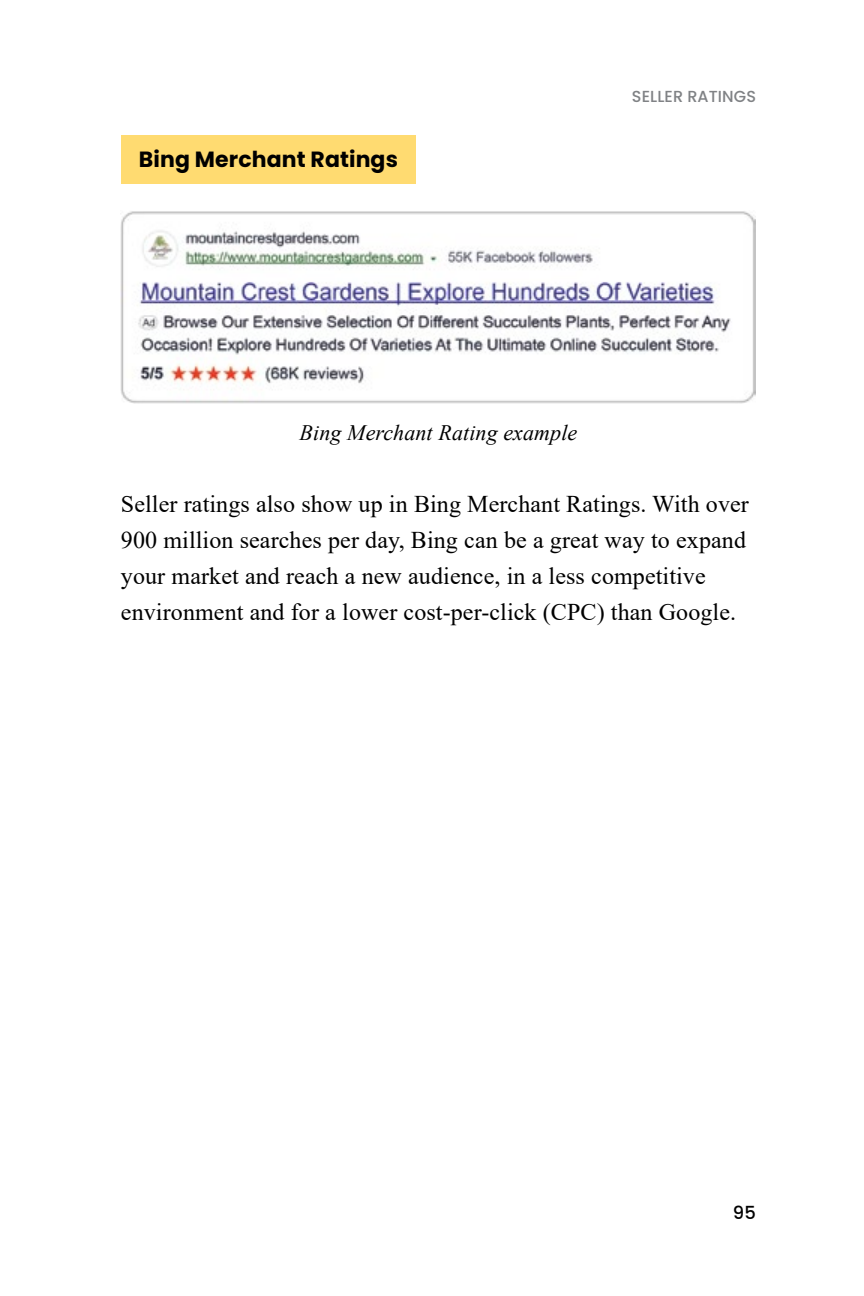
<style>
.page{position:relative;width:864px;height:1296px;background:#fff}
.page>*{position:absolute;margin:0;border:0;box-sizing:border-box;transform-origin:0 0}
.t1{font:24px/36px "Times New Roman";letter-spacing:.005em;color:#000}
.t2{font:italic 22px "Times New Roman";letter-spacing:.005em;color:#000}
.t3{font:700 22px "Poppins";letter-spacing:.005em;color:#000}
.t4{font:500 18px "Poppins";color:#000}
.t5{font:500 16px "Poppins";letter-spacing:.005em;color:#808285}
</style>
<div class="page">
<div style="left:121px;top:135px;width:295px;height:49px;background:#ffdb71"></div>
<img style="left:121px;top:211px;width:635px;height:192px">
<p class="t3" style="left:139px;top:147px;width:261px">Bing Merchant Ratings</p>
<p class="t5" style="left:632px;top:87px;width:126px">SELLER RATINGS</p>
<p class="t2" style="left:300px;top:417px;width:279px">Bing Merchant Rating example</p>
<p class="t1" style="left:121px;top:485px;width:630px">Seller ratings also show up in Bing Merchant Ratings. With over 900 million searches per day, Bing can be a great way to expand your market and reach a new audience, in a less competitive environment and for a lower cost-per-click (CPC) than Google.</p>
<p class="t4" style="left:733px;top:1202px;width:25px">95</p>
</div>
